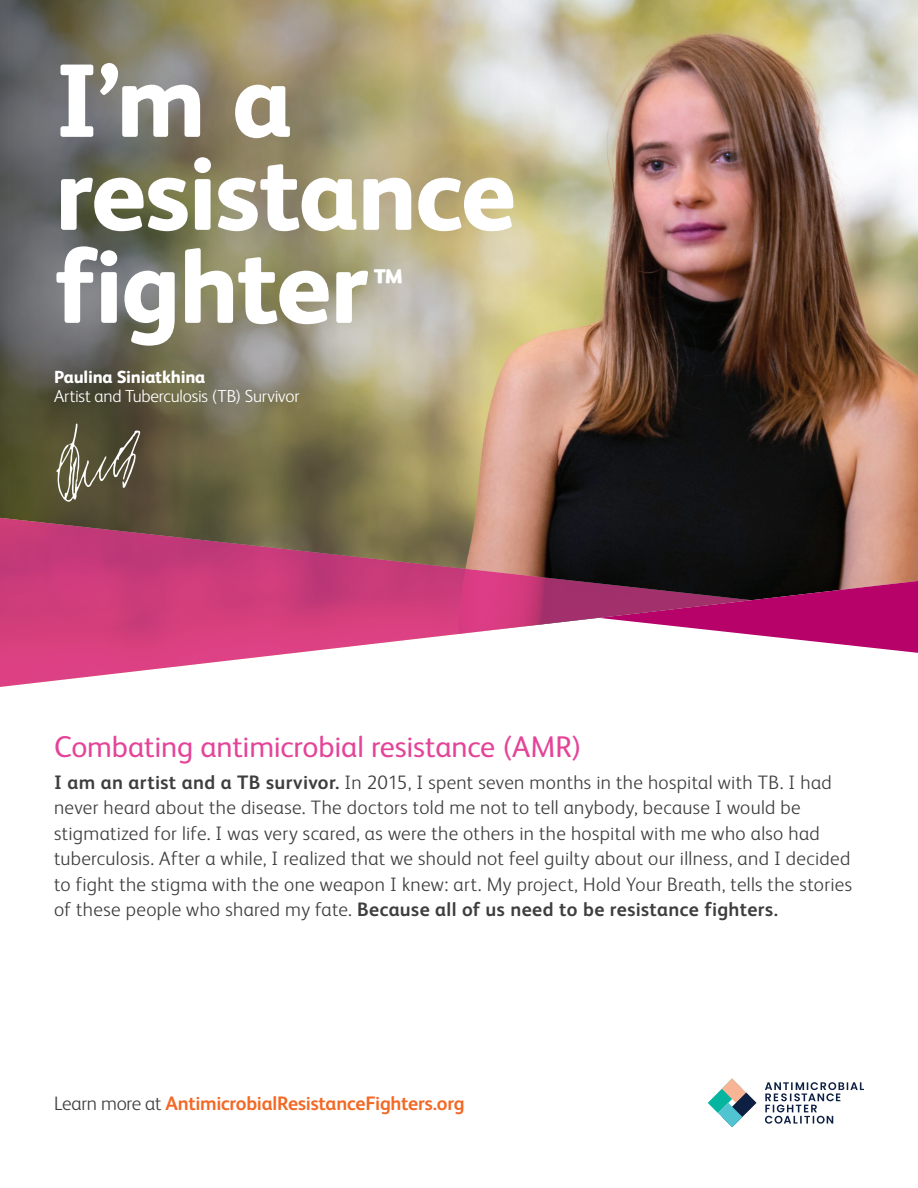
<style>
.page{position:relative;width:918px;height:1188px;background:#fff}
.page>*{position:absolute;margin:0;border:0;box-sizing:border-box;transform-origin:0 0}
.Body_copy_option_2_F{font:800 104.1px/93px "FS Albert Pro";letter-spacing:-.02em;color:#fff}
.Body_copy_FS_Albert{font:30px "FS Albert Pro";letter-spacing:-.005em;color:#e44498}
.Body_copy_FS_Albert-2{font:300 19.5px/25.5px "FS Albert Pro";letter-spacing:.015em;color:#3e3e3f}
.Body_copy_FS_Albert-3{font:700 19.5px "FS Albert Pro";letter-spacing:-.015em;color:#f36824}
.Body_copy_FS_Albert-4{font:300 17.55px/18.8px "FS Albert Pro";letter-spacing:-.01em;color:#fff}
.s1{font-weight:800}
.s2{font-weight:700}
.s3{font-weight:300;color:#3e3e3f}
</style>
<div class="page">
<img style="left:640px;top:0;width:278px;height:581px">
<svg style="left:0;top:0;width:640px;height:516px;background:#928a70"></svg>
<svg style="left:708px;top:1078px;width:49px;height:49px"></svg>
<svg style="left:765px;top:1082px;width:99px;height:42px"></svg>
<svg style="left:752px;top:581px;width:166px;height:72px;background:#af2873"></svg>
<svg style="left:0;top:516px;width:752px;height:171px"></svg>
<svg style="left:56px;top:423px;width:85px;height:79px;background:#69644e"></svg>
<p class="Body_copy_option_2_F" style="left:55px;top:47px;width:463px">I’m a resistance fighter<sup>™</sup></p>
<p class="Body_copy_FS_Albert-4" style="left:54px;top:366px;width:247px"><span class="s1">Paulina Siniatkhina<br></span>Artist and Tuberculosis (TB) Survivor</p>
<p class="Body_copy_FS_Albert" style="left:54px;top:725px;width:529px">Combating antimicrobial resistance (AMR)</p>
<p class="Body_copy_FS_Albert-2" style="left:54px;top:768px;width:800px"><span class="s2">I am an artist and a TB survivor.</span> In 2015, I spent seven months in the hospital with TB. I had never heard about the disease. The doctors told me not to tell anybody, because I would be stigmatized for life. I was very scared, as were the others in the hospital with me who also had tuberculosis. After a while, I realized that we should not feel guilty about our illness, and I decided to fight the stigma with the one weapon I knew: art. My project, Hold Your Breath, tells the stories of these people who shared my fate. <span class="s2">Because all of us need to be resistance fighters.</span></p>
<p class="Body_copy_FS_Albert-3" style="left:54px;top:1090px;width:412px"><span class="s3">Learn more at</span> AntimicrobialResistanceFighters.org</p>
</div>
